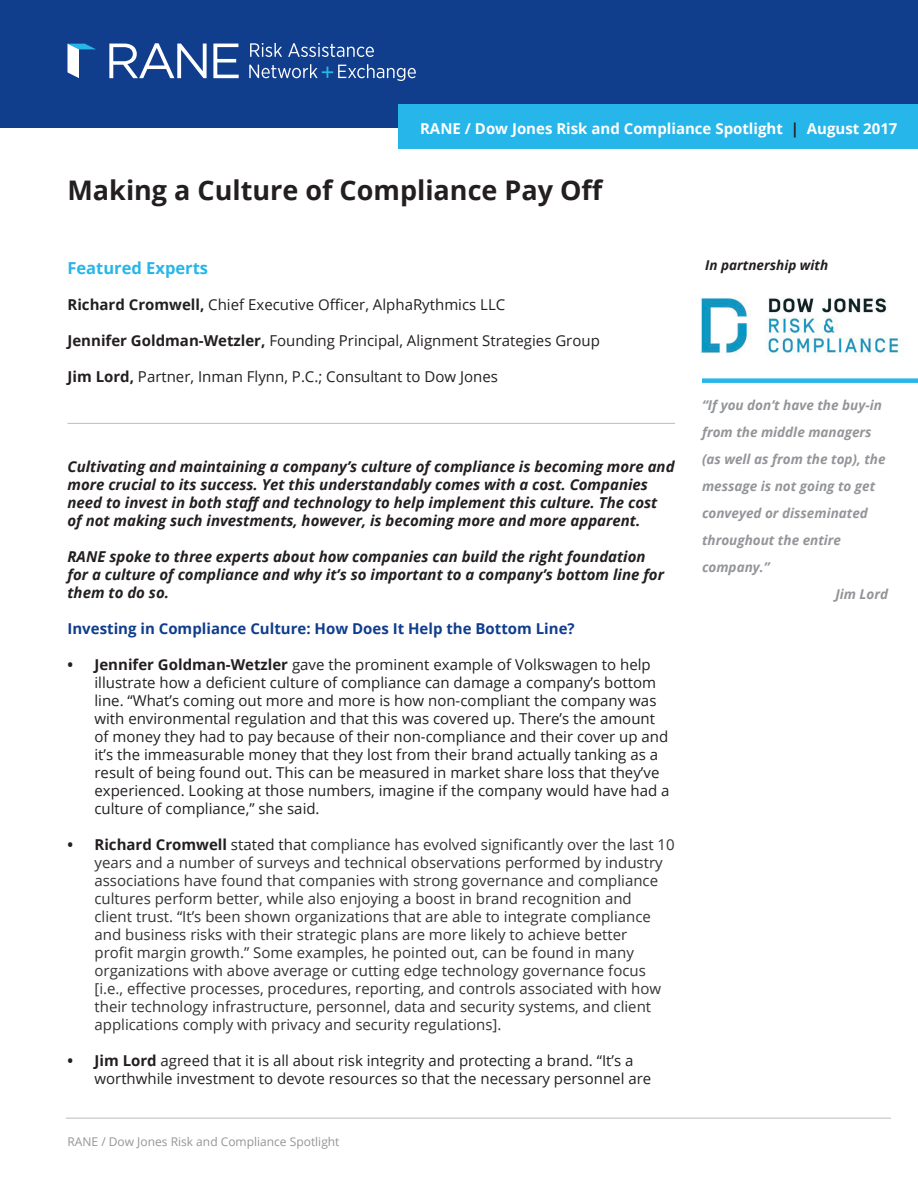
<style>
.page{position:relative;width:918px;height:1188px;background:#fff}
.page>*{position:absolute;margin:0;border:0;box-sizing:border-box;transform-origin:0 0}
.t1{font:700 27px "Open Sans";color:#231f20}
.t2{font:700 16.5px "Open Sans";color:#26b6ea}
.t3{font:15px/18px "Open Sans";color:#231f20}
.t4{font:15px/18px "Open Sans";color:#333}
.t5{font:italic 700 15px/18px "Open Sans";color:#231f20}
.t6{font:700 15px "Open Sans";color:#103d8c}
.t7{font:700 15px "Open Sans";color:#fff}
.t8{font:italic 700 13.5px "Open Sans";color:#939598}
.t9{font:italic 700 13.5px "Open Sans";color:#231f20}
.t10{font:12px "Open Sans";color:#939598}
.s1{color:#231f20}
.s2{font-weight:700}
.s3{font-weight:700;color:#231f20}
</style>
<div class="page">
<img style="left:700px;top:297px;width:199px;height:59px">
<hr style="left:66px;top:1118px;width:825px;height:1px;background:#bcbdc0">
<div style="left:0;top:0;width:918px;height:128px;background:#103d8c"></div>
<svg style="left:109px;top:43px;width:98px;height:35px"></svg>
<svg style="left:213px;top:44px;width:26px;height:34px"></svg>
<svg style="left:68px;top:44px;width:28px;height:34px"></svg>
<svg style="left:250px;top:43px;width:32px;height:14px"></svg>
<svg style="left:288px;top:43px;width:86px;height:14px"></svg>
<svg style="left:249px;top:64px;width:167px;height:17px"></svg>
<div style="left:399px;top:105px;width:519px;height:44px;background:#26b6ea"></div>
<hr style="left:68px;top:423px;width:607px;height:1px;background:#bcbdc0">
<div style="left:702px;top:378px;width:216px;height:5px;background:#26b6ea"></div>
<p class="t7" style="left:420px;top:117px;width:479px">RANE / Dow Jones Risk and Compliance Spotlight <span class="s1">|</span> August 2017</p>
<h1 class="t1" style="left:68px;top:171px;width:538px">Making a Culture of Compliance Pay Off</h1>
<p class="t2" style="left:68px;top:256px;width:142px">Featured Experts</p>
<p class="t3" style="left:68px;top:295px;width:439px"><span class="s2">Richard Cromwell,</span> Chief Executive Officer, AlphaRythmics LLC</p>
<p class="t3" style="left:68px;top:331px;width:534px"><span class="s2">Jennifer Goldman-Wetzler,</span> Founding Principal, Alignment Strategies Group</p>
<p class="t3" style="left:68px;top:367px;width:432px"><span class="s2">Jim Lord,</span> Partner, Inman Flynn, P.C.; Consultant to Dow Jones</p>
<p class="t5" style="left:68px;top:457px;width:609px">Cultivating and maintaining a company’s culture of compliance is becoming more and more crucial to its success. Yet this understandably comes with a cost. Companies need to invest in both staff and technology to help implement this culture. The cost of not making such investments, however, is becoming more and more apparent.</p>
<p class="t5" style="left:68px;top:547px;width:598px">RANE spoke to three experts about how companies can build the right foundation for a culture of compliance and why it’s so important to a company’s bottom line for them to do so.</p>
<p class="t6" style="left:68px;top:618px;width:509px">Investing in Compliance Culture: How Does It Help the Bottom Line?</p>
<p class="t3" style="left:94px;top:655px;width:577px;text-indent:-27px"><span class="s2">• Jennifer Goldman-Wetzler</span> gave the prominent example of Volkswagen to help illustrate how a deficient culture of compliance can damage a company’s bottom line. “What’s coming out more and more is how non-compliant the company was with environmental regulation and that this was covered up. There’s the amount of money they had to pay because of their non-compliance and their cover up and it’s the immeasurable money that they lost from their brand actually tanking as a result of being found out. This can be measured in market share loss that they’ve experienced. Looking at those numbers, imagine if the company would have had a culture of compliance,” she said.</p>
<p class="t4" style="left:94px;top:835px;width:582px;text-indent:-27px"><span class="s3">• Richard Cromwell</span> <span class="s1">stated that</span> compliance has evolved significantly over the last 10 years and a number of surveys and technical observations performed by industry associations have found that companies with strong governance and compliance cultures perform better, while also enjoying a boost in brand recognition and<br>client trust. “It’s been shown organizations that are able to integrate compliance and business risks with their strategic plans are more likely to achieve better<br>profit margin growth.” Some examples, he pointed out, can be found in many organizations with above average or cutting edge technology governance focus [i.e., effective processes, procedures, reporting, and controls associated with how their technology infrastructure, personnel, data and security systems, and client applications comply with privacy and security regulations].</p>
<p class="t3" style="left:94px;top:1051px;width:558px;text-indent:-27px"><span class="s2">• Jim Lord</span> agreed that it is all about risk integrity and protecting a brand. “It’s a worthwhile investment to devote resources so that the necessary personnel are</p>
<p class="t10" style="left:68px;top:1134px;width:274px">RANE / Dow Jones Risk and Compliance Spotlight</p>
<p class="t9" style="left:705px;top:256px;width:125px">In partnership with</p>
<p class="t8" style="left:702px;top:395px;width:181px">“If you don’t have the buy-in</p>
<p class="t8" style="left:702px;top:422px;width:171px">from the middle managers</p>
<p class="t8" style="left:702px;top:449px;width:185px">(as well as from the top), the</p>
<p class="t8" style="left:702px;top:476px;width:175px">message is not going to get</p>
<p class="t8" style="left:702px;top:503px;width:167px">conveyed or disseminated</p>
<p class="t8" style="left:702px;top:530px;width:141px">throughout the entire</p>
<p class="t8" style="left:702px;top:557px;width:69px">company.”</p>
<p class="t8" style="left:835px;top:584px;width:54px">Jim Lord</p>
</div>
